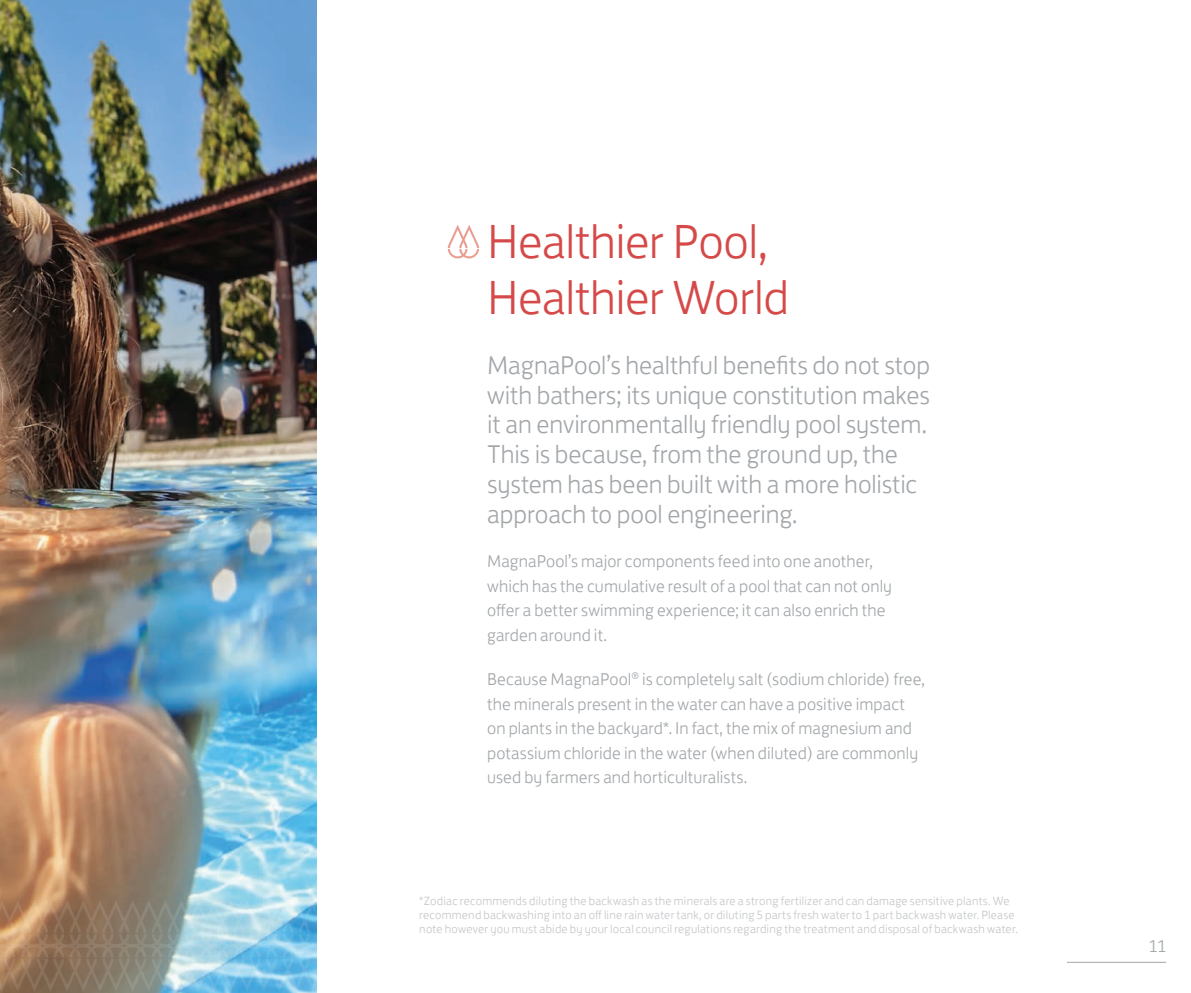
<style>
.page{position:relative;width:1191px;height:993px;background:#fff}
.page>*{position:absolute;margin:0;border:0;box-sizing:border-box;transform-origin:0 0}
.t1{font:300 49px/56px "FS Jack";letter-spacing:-.01em;color:#d54a49}
.t2{font:300 26.25px/29.8px "FS Jack";letter-spacing:-.005em;color:#a3a7aa}
.t3{font:300 17.5px/24.5px "FS Jack";letter-spacing:.005em;color:#a3a7aa}
.t4{font:300 12.25px/14px "FS Jack";letter-spacing:.02em;color:#c4c6c9}
</style>
<div class="page">
<svg style="left:448px;top:225px;width:31px;height:33px"></svg>
<img style="left:0;top:0;width:317px;height:992px">
<svg style="left:0;top:899px;width:316px;height:92px;background:#95a2a0"></svg>
<hr style="left:1067px;top:961px;width:99px;height:1px;background:#a3a7aa">
<h1 class="t1" style="left:487px;top:209px;width:303px">Healthier Pool,<br>Healthier World</h1>
<p class="t2" style="left:487px;top:347px;width:444px">MagnaPool’s healthful benefits do not stop with bathers; its unique constitution makes it an environmentally friendly pool system.<br>This is because, from the ground up, the system has been built with a more holistic approach to pool engineering.</p>
<p class="t3" style="left:487px;top:547px;width:406px">MagnaPool’s major components feed into one another, which has the cumulative result of a pool that can not only offer a better swimming experience; it can also enrich the garden around it.</p>
<p class="t3" style="left:487px;top:665px;width:439px">Because MagnaPool<sup>®</sup> is completely salt (sodium chloride) free, the minerals present in the water can have a positive impact on plants in the backyard*. In fact, the mix of magnesium and potassium chloride in the water (when diluted) are commonly used by farmers and horticulturalists.</p>
<p class="t4" style="left:419px;top:891px;width:600px">*Zodiac recommends diluting the backwash as the minerals are a strong fertilizer and can damage sensitive plants. We recommend backwashing into an off line rain water tank, or diluting 5 parts fresh water to 1 part backwash water. Please note however you must abide by your local council regulations regarding the treatment and disposal of backwash water.</p>
<p class="t3" style="left:1148px;top:932px;width:19px">11</p>
</div>
